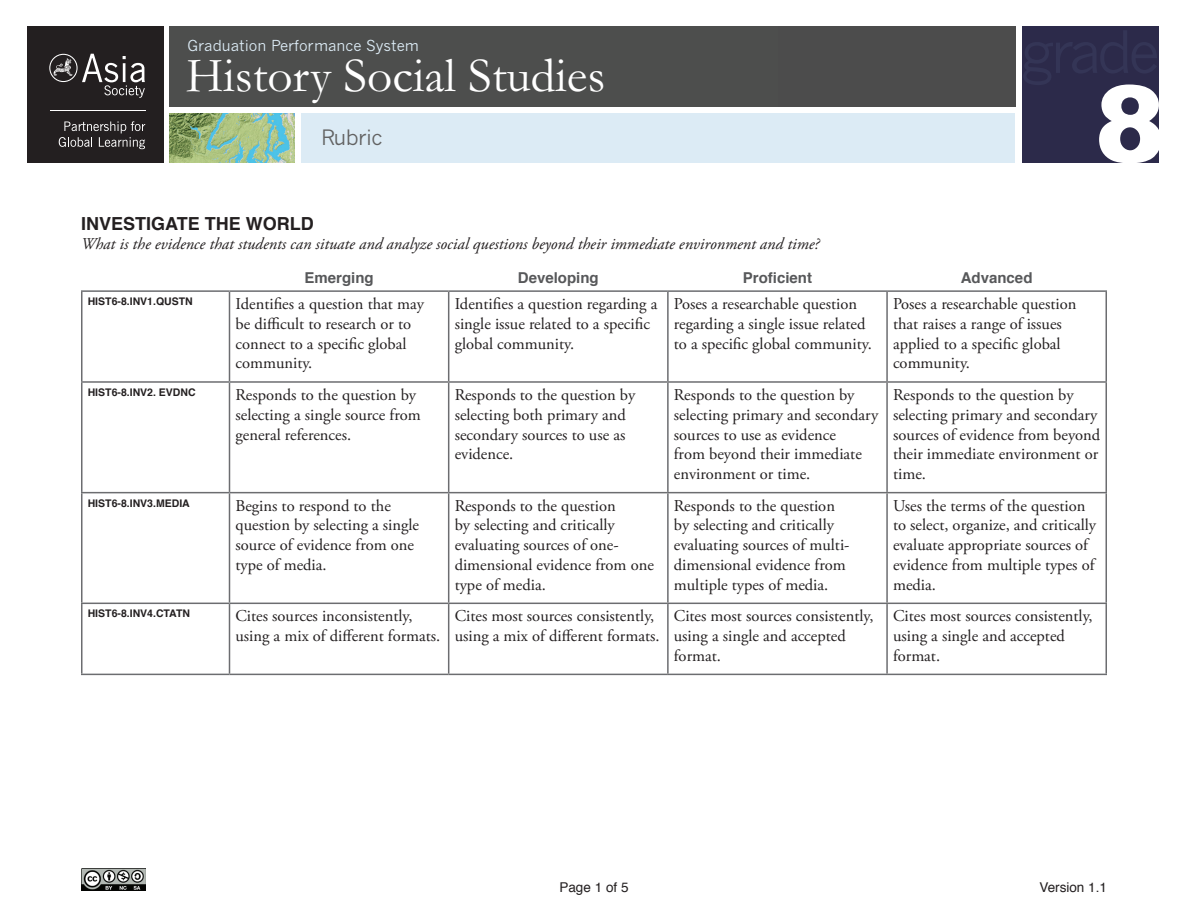
<style>
.page{position:relative;width:1188px;height:918px;background:#fff}
.page>*{position:absolute;margin:0;border:0;box-sizing:border-box;transform-origin:0 0}
.t1{font:900 106.5px "Arial";color:#fff}
.t2{font:49.5px "Garamond";color:#fff}
.t3{font:21px "News Gothic";letter-spacing:-.025em;color:#626262}
.t4{font:700 18px "Helvetica";color:#231f20}
.t5{font:16.5px/19.8px "Adobe Garamond Pro";color:#231f20}
.t6{font:italic 16.5px "Adobe Garamond Pro";color:#231f20}
.t7{font:700 15px "Helvetica";color:#57585a}
.t8{font:15px "News Gothic";color:#dcebf5}
.t9{font:13.5px "Helvetica";color:#231f20}
.t10{font:700 10.5px "Helvetica";color:#231f20}
</style>
<div class="page">
<hr style="left:81px;top:292px;width:1px;height:89px;background:#6c6d70">
<hr style="left:886px;top:292px;width:2px;height:89px;background:#6c6d70">
<hr style="left:1106px;top:292px;width:1px;height:89px;background:#6c6d70">
<hr style="left:81px;top:383px;width:1px;height:109px;background:#6c6d70">
<hr style="left:886px;top:383px;width:2px;height:109px;background:#6c6d70">
<hr style="left:1106px;top:383px;width:1px;height:109px;background:#6c6d70">
<hr style="left:81px;top:493px;width:1px;height:110px;background:#6c6d70">
<hr style="left:886px;top:493px;width:2px;height:110px;background:#6c6d70">
<hr style="left:1106px;top:493px;width:1px;height:110px;background:#6c6d70">
<hr style="left:81px;top:604px;width:1px;height:70px;background:#6c6d70">
<hr style="left:229px;top:292px;width:1px;height:89px;background:#6c6d70">
<hr style="left:229px;top:383px;width:1px;height:109px;background:#6c6d70">
<hr style="left:229px;top:493px;width:1px;height:110px;background:#6c6d70">
<hr style="left:229px;top:604px;width:1px;height:70px;background:#6c6d70">
<hr style="left:448px;top:292px;width:1px;height:89px;background:#6c6d70">
<hr style="left:667px;top:292px;width:2px;height:89px;background:#6c6d70">
<hr style="left:448px;top:383px;width:1px;height:109px;background:#6c6d70">
<hr style="left:667px;top:383px;width:2px;height:109px;background:#6c6d70">
<hr style="left:448px;top:493px;width:1px;height:110px;background:#6c6d70">
<hr style="left:667px;top:493px;width:2px;height:110px;background:#6c6d70">
<hr style="left:230px;top:290px;width:219px;height:2px;background:#6c6d70">
<hr style="left:449px;top:290px;width:219px;height:2px;background:#6c6d70">
<hr style="left:668px;top:290px;width:219px;height:2px;background:#6c6d70">
<hr style="left:887px;top:290px;width:220px;height:2px;background:#6c6d70">
<hr style="left:81px;top:290px;width:149px;height:2px;background:#6c6d70">
<hr style="left:81px;top:381px;width:149px;height:2px;background:#6c6d70">
<hr style="left:230px;top:381px;width:219px;height:2px;background:#6c6d70">
<hr style="left:449px;top:381px;width:219px;height:2px;background:#6c6d70">
<hr style="left:668px;top:381px;width:219px;height:2px;background:#6c6d70">
<hr style="left:887px;top:381px;width:220px;height:2px;background:#6c6d70">
<hr style="left:81px;top:492px;width:149px;height:1px;background:#6c6d70">
<hr style="left:230px;top:492px;width:219px;height:1px;background:#6c6d70">
<hr style="left:449px;top:492px;width:219px;height:1px;background:#6c6d70">
<hr style="left:668px;top:492px;width:219px;height:1px;background:#6c6d70">
<hr style="left:887px;top:492px;width:220px;height:1px;background:#6c6d70">
<hr style="left:81px;top:603px;width:149px;height:1px;background:#6c6d70">
<hr style="left:230px;top:603px;width:219px;height:1px;background:#6c6d70">
<hr style="left:449px;top:603px;width:219px;height:1px;background:#6c6d70">
<hr style="left:448px;top:604px;width:1px;height:70px;background:#6c6d70">
<hr style="left:668px;top:603px;width:219px;height:1px;background:#6c6d70">
<hr style="left:667px;top:604px;width:2px;height:70px;background:#6c6d70">
<hr style="left:887px;top:603px;width:220px;height:1px;background:#6c6d70">
<hr style="left:886px;top:604px;width:2px;height:70px;background:#6c6d70">
<hr style="left:1106px;top:604px;width:1px;height:70px;background:#6c6d70">
<hr style="left:81px;top:674px;width:149px;height:1px;background:#6c6d70">
<hr style="left:230px;top:674px;width:219px;height:1px;background:#6c6d70">
<hr style="left:449px;top:674px;width:219px;height:1px;background:#6c6d70">
<hr style="left:668px;top:674px;width:219px;height:1px;background:#6c6d70">
<hr style="left:887px;top:674px;width:220px;height:1px;background:#6c6d70">
<img style="left:81px;top:868px;width:65px;height:23px">
<div style="left:169px;top:26px;width:846px;height:80px;background:#4c4c4c"></div>
<div style="left:27px;top:26px;width:136px;height:136px;background:#231f20"></div>
<svg style="left:59px;top:121px;width:86px;height:28px"></svg>
<hr style="left:50px;top:111px;width:95px;height:1px;background:#fff">
<svg style="left:49px;top:54px;width:96px;height:44px"></svg>
<div style="left:301px;top:113px;width:714px;height:50px;background:#dcebf5"></div>
<div style="left:1022px;top:26px;width:136px;height:136px;background:#2c2a4a"></div>
<img style="left:169px;top:113px;width:125px;height:50px">
<p class="t8" style="left:187px;top:37px;width:233px">Graduation Performance System</p>
<h2 class="t2" style="left:186px;top:45px;width:421px">History Social Studies</h2>
<p class="t3" style="left:321px;top:125px;width:63px">Rubric</p>
<p class="t4" style="left:81px;top:209px;width:234px">INVESTIGATE THE WORLD</p>
<p class="t6" style="left:81px;top:234px;width:740px">What is the evidence that students can situate and analyze social questions beyond their immediate environment and time?</p>
<p class="t7" style="left:305px;top:266px;width:71px">Emerging</p>
<p class="t7" style="left:518px;top:266px;width:82px">Developing</p>
<p class="t7" style="left:743px;top:266px;width:71px">Proficient</p>
<p class="t7" style="left:961px;top:266px;width:73px">Advanced</p>
<h1 class="t1" style="left:1095px;top:47px;width:73px">8</h1>
<p class="t10" style="left:88px;top:293px;width:107px">HIST6-8.INV1.QUSTN</p>
<p class="t5" style="left:236px;top:295px;width:190px">Identifies a question that may be difficult to research or to connect to a specific global community.</p>
<p class="t5" style="left:455px;top:295px;width:204px">Identifies a question regarding a single issue related to a specific global community.</p>
<p class="t5" style="left:674px;top:295px;width:199px">Poses a researchable question regarding a single issue related to a specific global community.</p>
<p class="t5" style="left:893px;top:295px;width:185px">Poses a researchable question that raises a range of issues applied to a specific global community.</p>
<p class="t10" style="left:88px;top:384px;width:109px">HIST6-8.INV2. EVDNC</p>
<p class="t5" style="left:236px;top:385px;width:187px">Responds to the question by selecting a single source from general references.</p>
<p class="t5" style="left:455px;top:385px;width:182px">Responds to the question by selecting both primary and secondary sources to use as evidence.</p>
<p class="t5" style="left:674px;top:385px;width:206px">Responds to the question by selecting primary and secondary sources to use as evidence<br>from beyond their immediate environment or time.</p>
<p class="t5" style="left:893px;top:385px;width:209px">Responds to the question by selecting primary and secondary sources of evidence from beyond their immediate environment or time.</p>
<p class="t10" style="left:88px;top:494px;width:104px">HIST6-8.INV3.MEDIA</p>
<p class="t5" style="left:236px;top:496px;width:185px">Begins to respond to the question by selecting a single source of evidence from one type of media.</p>
<p class="t5" style="left:455px;top:496px;width:201px">Responds to the question<br>by selecting and critically evaluating sources of one&shy;dimensional evidence from one type of media.</p>
<p class="t5" style="left:674px;top:496px;width:177px">Responds to the question by selecting and critically evaluating sources of multi&shy;dimensional evidence from multiple types of media.</p>
<p class="t5" style="left:893px;top:496px;width:205px">Uses the terms of the question to select, organize, and critically evaluate appropriate sources of evidence from multiple types of media.</p>
<p class="t10" style="left:88px;top:605px;width:104px">HIST6-8.INV4.CTATN</p>
<p class="t5" style="left:236px;top:607px;width:206px">Cites sources inconsistently, using a mix of different formats.</p>
<p class="t5" style="left:455px;top:607px;width:206px">Cites most sources consistently, using a mix of different formats.</p>
<p class="t5" style="left:674px;top:607px;width:201px">Cites most sources consistently, using a single and accepted format.</p>
<p class="t5" style="left:893px;top:607px;width:201px">Cites most sources consistently, using a single and accepted format.</p>
<p class="t9" style="left:559px;top:877px;width:71px">Page 1 of 5</p>
<p class="t9" style="left:1039px;top:877px;width:69px">Version 1.1</p>
</div>
